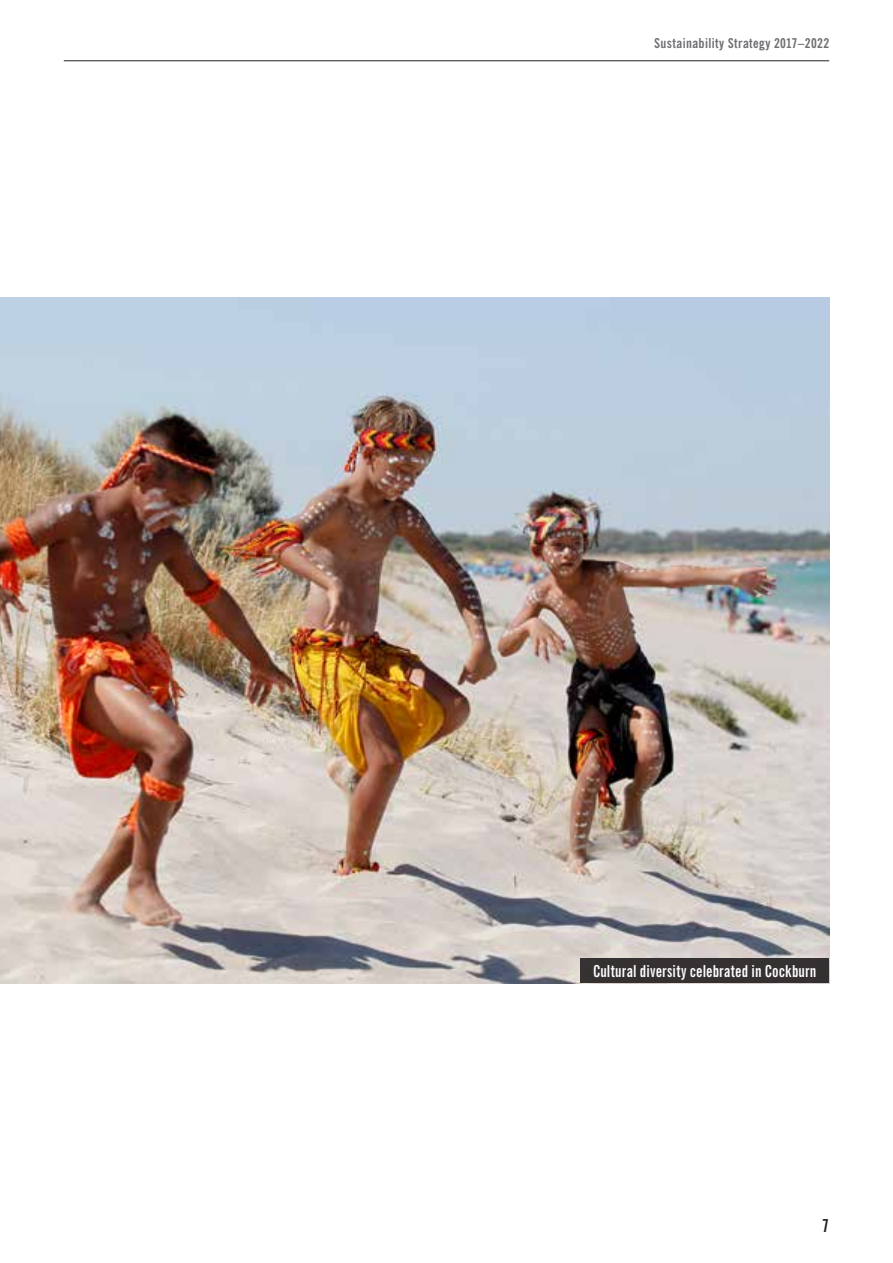
<style>
.page{position:relative;width:893px;height:1263px;background:#fff}
.page>*{position:absolute;margin:0;border:0;box-sizing:border-box;transform-origin:0 0}
.t1{font:700 extra-condensed 18px "News Gothic BT";color:#231f20}
.t2{font:16.5px "News Gothic Bd X Cn BT";letter-spacing:.01em;color:#fff}
.t3{font:13.5px "News Gothic Bd Cn BT";letter-spacing:.03em;color:#6d6e71}
</style>
<div class="page">
<img style="left:0;top:298px;width:829px;height:685px">
<div style="left:580px;top:958px;width:249px;height:25px;background:#353131"></div>
<hr style="left:64px;top:61px;width:765px;height:1px;background:#231f20">
<p class="t3" style="left:654px;top:34px;width:176px">Sustainability Strategy 2017–2022</p>
<p class="t2" style="left:593px;top:960px;width:225px">Cultural diversity celebrated in Cockburn</p>
<p class="t1" style="left:822px;top:1215px;width:9px">7</p>
</div>
